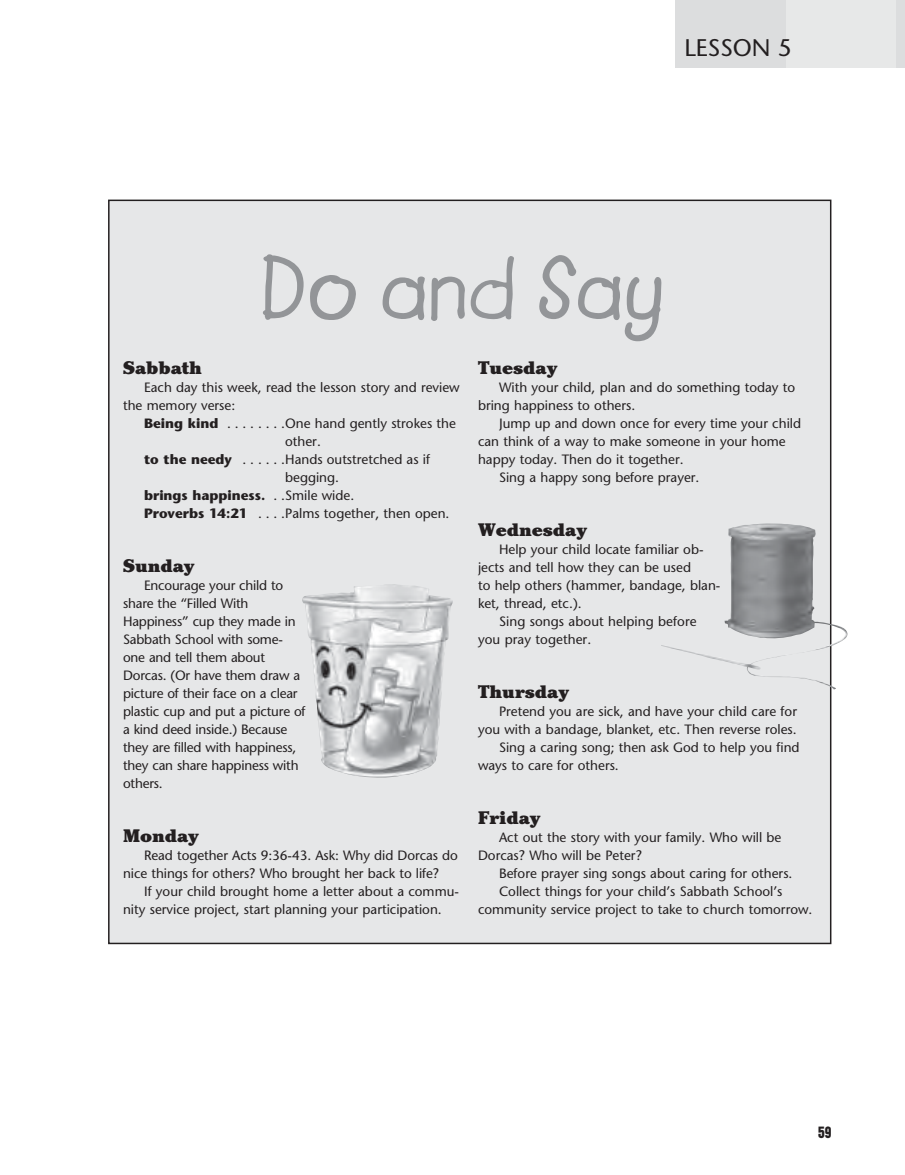
<style>
.page{position:relative;width:905px;height:1175px;background:#fff}
.page>*{position:absolute;margin:0;border:0;box-sizing:border-box;transform-origin:0 0}
.t1{font:90px "Lemonade ICG Bold";color:#939598}
.t2{font:24px "Stone Sans";color:#231f20}
.t3{font:900 18px "Cheltenham";color:#231f20}
.t4{font:700 condensed 15px "Placard";color:#231f20}
.t5{font:13.5px/18px "Stone Sans";color:#231f20}
.t6{font:700 13.5px "Stone Sans";color:#231f20}
.s1{font-weight:700}
.s2{font-weight:400}
</style>
<div class="page">
<div style="left:675px;top:0;width:110px;height:68px;background:#dcddde"></div>
<div style="left:785px;top:0;width:111px;height:68px;background:#e7e8e8"></div>
<div style="left:896px;top:0;width:8px;height:68px;background:#dcddde"></div>
<div style="left:109px;top:200px;width:721px;height:743px;background:#e6e7e8"></div>
<img style="left:302px;top:584px;width:151px;height:194px">
<img style="left:661px;top:522px;width:186px;height:167px">
<h2 class="t2" style="left:684px;top:38px;width:109px">LESSON 5</h2>
<h1 class="t1" style="left:260px;top:256px;width:406px">Do and Say</h1>
<h3 class="t3" style="left:123px;top:361px;width:80px">Sabbath</h3>
<p class="t5" style="left:123px;top:379px;width:338px;text-indent:21px">Each day this week, read the lesson story and review the memory verse:</p>
<p class="t5" style="left:144px;top:415px;width:313px"><span class="s1">Being kind</span> . . . . . . . .One hand gently strokes the</p>
<p class="t5" style="left:285px;top:433px;width:37px">other.</p>
<p class="t5" style="left:144px;top:451px;width:287px"><span class="s1">to the needy</span> . . . . . .Hands outstretched as if</p>
<p class="t5" style="left:285px;top:469px;width:55px">begging.</p>
<p class="t6" style="left:144px;top:490px;width:212px">brings happiness. <span class="s2">. .Smile wide.</span></p>
<p class="t5" style="left:144px;top:505px;width:307px"><span class="s1">Proverbs 14:21</span> . . . .Palms together, then open.</p>
<h3 class="t3" style="left:123px;top:559px;width:73px">Sunday</h3>
<p class="t5" style="left:123px;top:577px;width:184px;text-indent:21px">Encourage your child to share the “Filled With<br>Happiness” cup they made in<br>Sabbath School with some&shy;one and tell them about<br>Dorcas. (Or have them draw a picture of their face on a clear plastic cup and put a picture of a kind deed inside.) Because they are filled with happiness, they can share happiness with others.</p>
<h3 class="t3" style="left:123px;top:829px;width:77px">Monday</h3>
<p class="t5" style="left:123px;top:847px;width:336px;text-indent:21px">Read together Acts 9:36-43. Ask: Why did Dorcas do nice things for others? Who brought her back to life?</p>
<p class="t5" style="left:123px;top:883px;width:337px;text-indent:21px">If your child brought home a letter about a commu&shy;nity service project, start planning your participation.</p>
<h3 class="t3" style="left:478px;top:361px;width:81px">Tuesday</h3>
<p class="t5" style="left:478px;top:379px;width:319px;text-indent:21px">With your child, plan and do something today to bring happiness to others.</p>
<p class="t5" style="left:499px;top:415px;width:303px">Jump up and down once for every time your child</p>
<p class="t5" style="left:478px;top:433px;width:309px">can think of a way to make someone in your home</p>
<p class="t5" style="left:478px;top:451px;width:207px">happy today. Then do it together.</p>
<p class="t5" style="left:499px;top:469px;width:202px">Sing a happy song before prayer.</p>
<h3 class="t3" style="left:478px;top:523px;width:111px">Wednesday</h3>
<p class="t5" style="left:499px;top:541px;width:206px">Help your child locate familiar ob-</p>
<p class="t5" style="left:478px;top:559px;width:214px">jects and tell how they can be used</p>
<p class="t5" style="left:478px;top:577px;width:244px">to help others (hammer, bandage, blan-</p>
<p class="t5" style="left:478px;top:595px;width:105px">ket, thread, etc.).</p>
<p class="t5" style="left:499px;top:613px;width:199px">Sing songs about helping before</p>
<p class="t5" style="left:478px;top:631px;width:115px">you pray together.</p>
<h3 class="t3" style="left:478px;top:685px;width:93px">Thursday</h3>
<p class="t5" style="left:499px;top:703px;width:299px">Pretend you are sick, and have your child care for</p>
<p class="t5" style="left:478px;top:721px;width:320px">you with a bandage, blanket, etc. Then reverse roles.</p>
<p class="t5" style="left:499px;top:739px;width:302px">Sing a caring song; then ask God to help you find</p>
<p class="t5" style="left:478px;top:757px;width:142px">ways to care for others.</p>
<h3 class="t3" style="left:478px;top:811px;width:64px">Friday</h3>
<p class="t5" style="left:478px;top:829px;width:305px;text-indent:21px">Act out the story with your family. Who will be<br>Dorcas? Who will be Peter?</p>
<p class="t5" style="left:499px;top:865px;width:295px">Before prayer sing songs about caring for others.</p>
<p class="t5" style="left:499px;top:883px;width:285px">Collect things for your child’s Sabbath School’s</p>
<p class="t5" style="left:478px;top:901px;width:336px">community service project to take to church tomorrow.</p>
<p class="t4" style="left:818px;top:1126px;width:15px">59</p>
</div>
